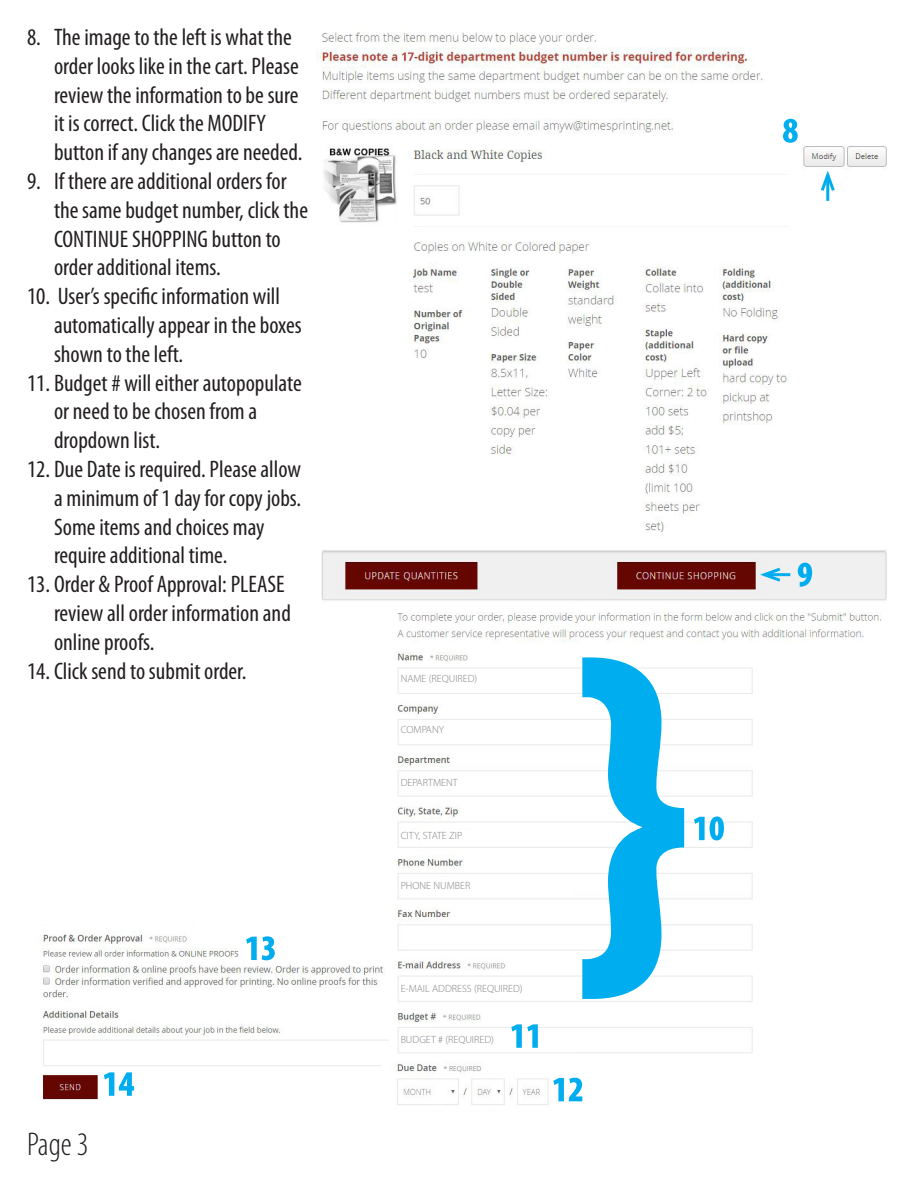
<style>
.page{position:relative;width:918px;height:1188px;background:#fff}
.page>*{position:absolute;margin:0;border:0;box-sizing:border-box;transform-origin:0 0}
.t1{font:300 condensed 33px "Myriad Pro";color:#231f20}
.t2{font:condensed 24px/28.8px "Myriad Pro";color:#231f20}
.t3{font:300 10.5px "Myriad Pro";color:#808285}
</style>
<div class="page">
<img style="left:42px;top:931px;width:347px;height:169px">
<img style="left:395px;top:608px;width:486px;height:445px">
<svg style="left:694px;top:816px;width:30px;height:24px"></svg>
<img style="left:317px;top:32px;width:570px;height:569px">
<svg style="left:783px;top:119px;width:15px;height:24px"></svg>
<svg style="left:798px;top:563px;width:14px;height:24px"></svg>
<svg style="left:246px;top:936px;width:29px;height:24px"></svg>
<svg style="left:582px;top:657px;width:102px;height:342px"></svg>
<svg style="left:104px;top:1072px;width:30px;height:24px"></svg>
<hr style="left:826px;top:175px;width:3px;height:26px;background:#00aeef">
<svg style="left:818px;top:166px;width:19px;height:28px"></svg>
<hr style="left:765px;top:573px;width:25px;height:3px;background:#00aeef">
<svg style="left:756px;top:565px;width:28px;height:19px"></svg>
<img style="left:382px;top:1058px;width:201px;height:47px">
<div style="left:401px;top:674px;width:171px;height:15px;background:#fff"></div>
<div style="left:401px;top:725px;width:171px;height:15px;background:#fff"></div>
<div style="left:401px;top:778px;width:171px;height:15px;background:#fff"></div>
<div style="left:401px;top:831px;width:171px;height:15px;background:#fff"></div>
<div style="left:401px;top:881px;width:171px;height:15px;background:#fff"></div>
<div style="left:401px;top:984px;width:171px;height:15px;background:#fff"></div>
<div style="left:401px;top:1035px;width:171px;height:15px;background:#fff"></div>
<svg style="left:511px;top:1024px;width:27px;height:24px"></svg>
<svg style="left:553px;top:1078px;width:29px;height:23px"></svg>
<p class="t2" style="left:54px;top:22px;width:250px;text-indent:-27px">8. The image to the left is what the order looks like in the cart. Please review the information to be sure it is correct. Click the MODIFY button if any changes are needed.</p>
<p class="t2" style="left:54px;top:166px;width:256px;text-indent:-27px">9. If there are additional orders for the same budget number, click the<br>CONTINUE SHOPPING button to order additional items.</p>
<p class="t2" style="left:54px;top:282px;width:249px;text-indent:-27px">10. User’s specific information will automatically appear in the boxes shown to the left.</p>
<p class="t2" style="left:54px;top:368px;width:249px;text-indent:-27px">11. Budget # will either autopopulate or need to be chosen from a dropdown list.</p>
<p class="t2" style="left:54px;top:454px;width:249px;text-indent:-27px">12. Due Date is required. Please allow a minimum of 1 day for copy jobs.<br>Some items and choices may require additional time.</p>
<p class="t2" style="left:54px;top:570px;width:238px;text-indent:-27px">13. Order &amp; Proof Approval: PLEASE review all order information and online proofs.</p>
<p class="t2" style="left:27px;top:656px;width:221px">14. Click send to submit order.</p>
<h1 class="t1" style="left:27px;top:1127px;width:63px">Page 3</h1>
<p class="t3" style="left:401px;top:672px;width:78px">NAME (REQUIRED)</p>
<p class="t3" style="left:401px;top:723px;width:45px">COMPANY</p>
<p class="t3" style="left:401px;top:776px;width:59px">DEPARTMENT</p>
<p class="t3" style="left:401px;top:829px;width:63px">CITY, STATE ZIP</p>
<p class="t3" style="left:401px;top:879px;width:71px">PHONE NUMBER</p>
<p class="t3" style="left:401px;top:982px;width:123px">E-MAIL ADDRESS (REQUIRED)</p>
<p class="t3" style="left:401px;top:1033px;width:95px">BUDGET # (REQUIRED)</p>
</div>
